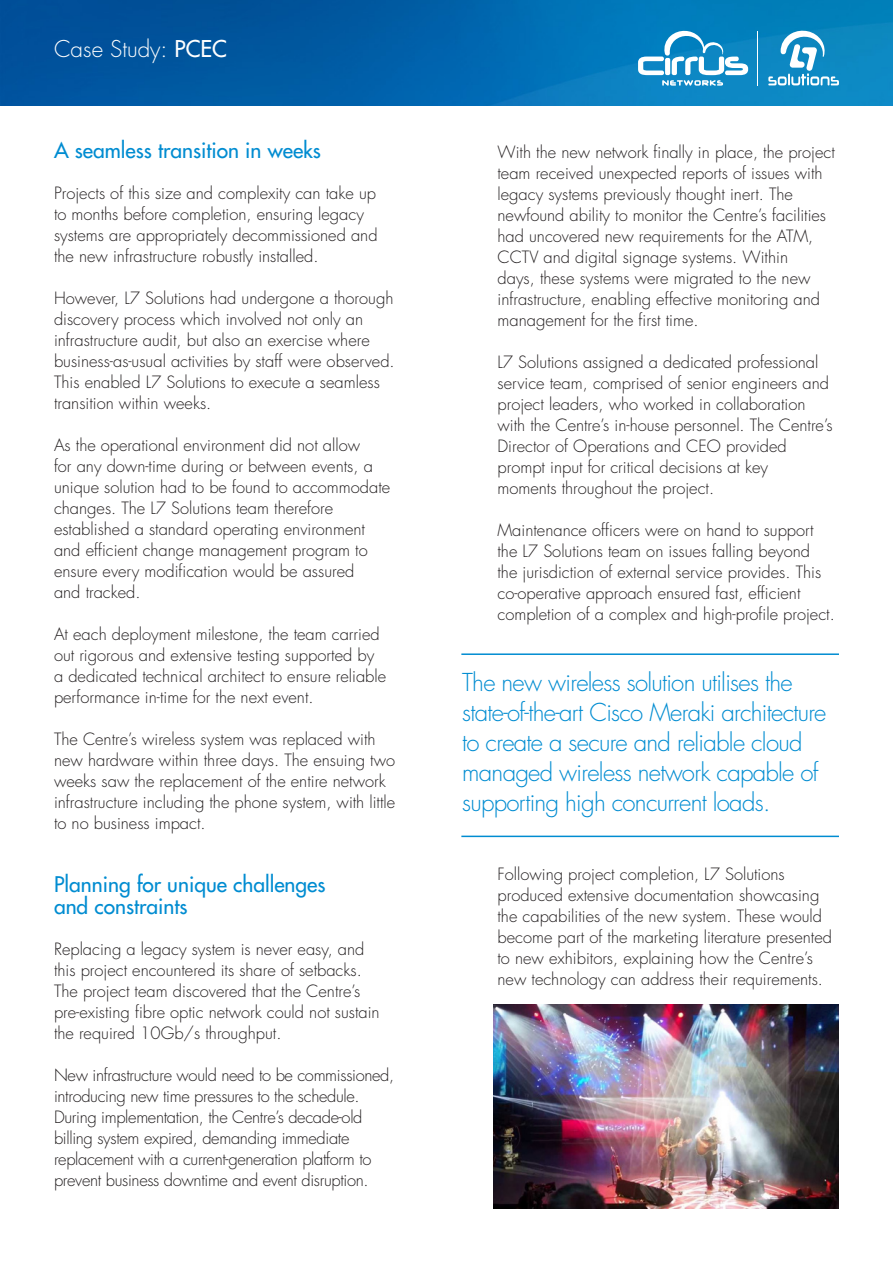
<style>
.page{position:relative;width:893px;height:1263px;background:#fff}
.page>*{position:absolute;margin:0;border:0;box-sizing:border-box;transform-origin:0 0}
.t1{font:300 24px/30px "Futura";letter-spacing:-.03em;color:#008cd1}
.t2{font:300 22.5px "Futura";color:#fff}
.t3{font:21px "Futura";color:#008cd1}
.t4{font:300 16.5px/21px "Futura";color:#231f20}
.t5{font:300 16.5px/21px "Futura";letter-spacing:-.02em;color:#231f20}
.s1{font-weight:400}
</style>
<div class="page">
<img style="left:0;top:0;width:893px;height:105px">
<img style="left:493px;top:1004px;width:346px;height:205px">
<hr style="left:461px;top:653px;width:378px;height:2px;background:#008cd1">
<hr style="left:461px;top:836px;width:378px;height:1px;background:#008cd1">
<svg style="left:638px;top:29px;width:110px;height:57px"></svg>
<svg style="left:768px;top:28px;width:71px;height:57px"></svg>
<hr style="left:757px;top:31px;width:1px;height:55px;background:#fff">
<p class="t2" style="left:54px;top:35px;width:175px">Case Study: <span class="s1">PCEC</span></p>
<p class="t3" style="left:54px;top:137px;width:268px">A seamless transition in weeks</p>
<p class="t4" style="left:54px;top:183px;width:325px">Projects of this size and complexity can take up to months before completion, ensuring legacy systems are appropriately decommissioned and the new infrastructure robustly installed.</p>
<p class="t4" style="left:54px;top:288px;width:342px">However, L7 Solutions had undergone a thorough discovery process which involved not only an infrastructure audit, but also an exercise where business-as-usual activities by staff were observed.<br>This enabled L7 Solutions to execute a seamless transition within weeks.</p>
<p class="t4" style="left:54px;top:435px;width:338px">As the operational environment did not allow<br>for any down-time during or between events, a unique solution had to be found to accommodate changes. The L7 Solutions team therefore established a standard operating environment and efficient change management program to ensure every modification would be assured</p>
<p class="t4" style="left:54px;top:582px;width:88px">and tracked.</p>
<p class="t4" style="left:54px;top:624px;width:334px">At each deployment milestone, the team carried out rigorous and extensive testing supported by a dedicated technical architect to ensure reliable performance in-time for the next event.</p>
<p class="t4" style="left:54px;top:729px;width:343px">The Centre’s wireless system was replaced with new hardware within three days. The ensuing two weeks saw the replacement of the entire network infrastructure including the phone system, with little to no business impact.</p>
<p class="t3" style="left:54px;top:871px;width:273px">Planning for unique challenges</p>
<p class="t3" style="left:54px;top:893px;width:135px">and constraints</p>
<p class="t4" style="left:54px;top:939px;width:312px">Replacing a legacy system is never easy, and</p>
<p class="t4" style="left:54px;top:960px;width:309px">this project encountered its share of setbacks.</p>
<p class="t4" style="left:54px;top:981px;width:308px">The project team discovered that the Centre’s</p>
<p class="t4" style="left:54px;top:1002px;width:327px">pre-existing fibre optic network could not sustain the required 10Gb/s throughput.</p>
<p class="t5" style="left:54px;top:1065px;width:342px">New infrastructure would need to be commissioned, introducing new time pressures to the schedule.<br>During implementation, the Centre’s decade-old billing system expired, demanding immediate replacement with a current-generation platform to prevent business downtime and event disruption.</p>
<p class="t4" style="left:497px;top:142px;width:339px">With the new network finally in place, the project team received unexpected reports of issues with legacy systems previously thought inert. The newfound ability to monitor the Centre’s facilities had uncovered new requirements for the ATM, CCTV and digital signage systems. Within<br>days, these systems were migrated to the new infrastructure, enabling effective monitoring and management for the first time.</p>
<p class="t4" style="left:497px;top:352px;width:337px">L7 Solutions assigned a dedicated professional service team, comprised of senior engineers and project leaders, who worked in collaboration with the Centre’s in-house personnel. The Centre’s Director of Operations and CEO provided</p>
<p class="t4" style="left:497px;top:457px;width:272px">prompt input for critical decisions at key</p>
<p class="t4" style="left:497px;top:478px;width:218px">moments throughout the project.</p>
<p class="t4" style="left:497px;top:520px;width:339px">Maintenance officers were on hand to support the L7 Solutions team on issues falling beyond<br>the jurisdiction of external service provides. This co-operative approach ensured fast, efficient completion of a complex and high-profile project.</p>
<p class="t1" style="left:462px;top:668px;width:366px">The new wireless solution utilises the state-of-the-art Cisco Meraki architecture to create a secure and reliable cloud managed wireless network capable of supporting high concurrent loads.</p>
<p class="t4" style="left:497px;top:863px;width:336px">Following project completion, L7 Solutions produced extensive documentation showcasing the capabilities of the new system. These would become part of the marketing literature presented to new exhibitors, explaining how the Centre’s new technology can address their requirements.</p>
</div>
